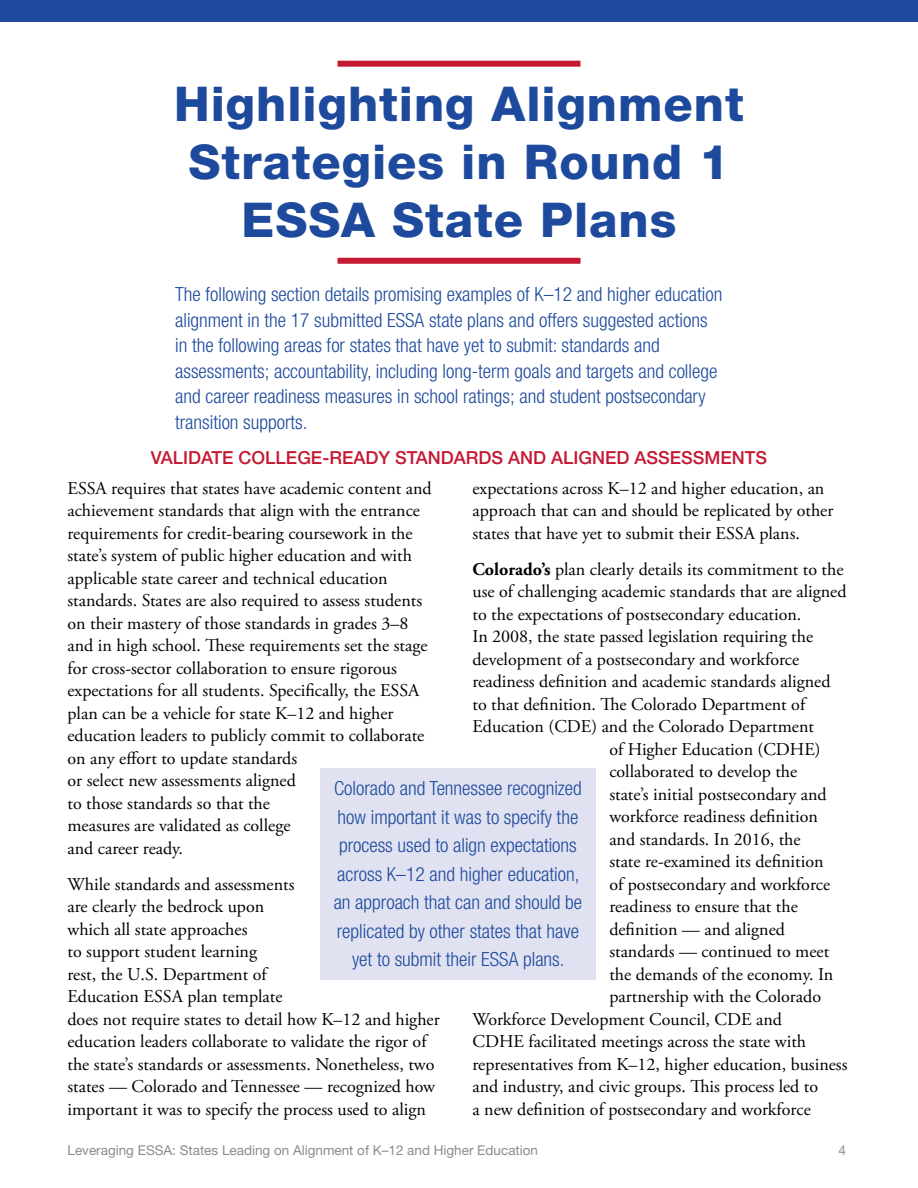
<style>
.page{position:relative;width:918px;height:1188px;background:#fff}
.page>*{position:absolute;margin:0;border:0;box-sizing:border-box;transform-origin:0 0}
.t1{font:800 48px/58.2px "Helvetica Neue LT Std";letter-spacing:.02em;color:#1d4a9c;text-align:center}
.t2{font:300 condensed 19.5px/28.5px "Helvetica Neue LT Std";color:#1d4a9c}
.t3{font:18px/22.5px "Adobe Garamond Pro";color:#000}
.t4{font:500 18px "Helvetica Neue LT Std";color:#c51932}
.t5{font:13.5px "Helvetica Neue LT Std";color:#8a8c8e}
.s1{font-weight:700}
</style>
<div class="page">
<div style="left:0;top:0;width:918px;height:22px;background:#1d4a9c"></div>
<div style="left:338px;top:61px;width:242px;height:6px;background:#c51932"></div>
<div style="left:338px;top:258px;width:242px;height:6px;background:#c51932"></div>
<div style="left:320px;top:768px;width:276px;height:212px;background:#e1e2f1"></div>
<h1 class="t1" style="left:174px;top:74px;width:571px">Highlighting Alignment<br>Strategies in Round 1<br>ESSA State Plans</h1>
<p class="t2" style="left:175px;top:281px;width:549px;line-height:25.5px">The following section details promising examples of K–12 and higher education alignment in the 17 submitted ESSA state plans and offers suggested actions in the following areas for states that have yet to submit: standards and assessments; accountability, including long-term goals and targets and college and career readiness measures in school ratings; and student postsecondary transition supports.</p>
<p class="t4" style="left:151px;top:447px;width:618px">VALIDATE COLLEGE-READY STANDARDS AND ALIGNED ASSESSMENTS</p>
<p class="t3" style="left:67px;top:477px;width:366px">ESSA requires that states have academic content and achievement standards that align with the entrance requirements for credit-bearing coursework in the state’s system of public higher education and with applicable state career and technical education standards. States are also required to assess students on their mastery of those standards in grades 3–8 and in high school. These requirements set the stage for cross-sector collaboration to ensure rigorous expectations for all students. Specifically, the ESSA plan can be a vehicle for state K–12 and higher education leaders to publicly commit to collaborate on any effort to update standards<br>or select new assessments aligned<br>to those standards so that the<br>measures are validated as college<br>and career ready.</p>
<p class="t3" style="left:67px;top:873px;width:374px">While standards and assessments<br>are clearly the bedrock upon<br>which all state approaches<br>to support student learning<br>rest, the U.S. Department of<br>Education ESSA plan template<br>does not require states to detail how K–12 and higher education leaders collaborate to validate the rigor of the state’s standards or assessments. Nonetheless, two states — Colorado and Tennessee — recognized how important it was to specify the process used to align</p>
<p class="t3" style="left:472px;top:477px;width:362px">expectations across K–12 and higher education, an approach that can and should be replicated by other states that have yet to submit their ESSA plans.</p>
<p class="t3" style="left:472px;top:558px;width:373px"><span class="s1">Colorado’s</span> plan clearly details its commitment to the</p>
<p class="t3" style="left:472px;top:581px;width:376px">use of challenging academic standards that are aligned</p>
<p class="t3" style="left:472px;top:603px;width:330px">to the expectations of postsecondary education.</p>
<p class="t3" style="left:472px;top:626px;width:342px">In 2008, the state passed legislation requiring the</p>
<p class="t3" style="left:472px;top:648px;width:328px">development of a postsecondary and workforce</p>
<p class="t3" style="left:472px;top:671px;width:360px">readiness definition and academic standards aligned</p>
<p class="t3" style="left:472px;top:693px;width:334px">to that definition. The Colorado Department of</p>
<p class="t3" style="left:472px;top:716px;width:343px">Education (CDE) and the Colorado Department</p>
<p class="t3" style="left:609px;top:738px;width:213px">of Higher Education (CDHE)</p>
<p class="t3" style="left:609px;top:761px;width:190px">collaborated to develop the</p>
<p class="t3" style="left:609px;top:783px;width:219px">state’s initial postsecondary and</p>
<p class="t3" style="left:609px;top:806px;width:210px">workforce readiness definition</p>
<p class="t3" style="left:609px;top:828px;width:193px">and standards. In 2016, the</p>
<p class="t3" style="left:609px;top:851px;width:216px">state re-examined its definition</p>
<p class="t3" style="left:609px;top:873px;width:222px">of postsecondary and workforce</p>
<p class="t3" style="left:609px;top:896px;width:190px">readiness to ensure that the</p>
<p class="t3" style="left:609px;top:918px;width:177px">definition — and aligned</p>
<p class="t3" style="left:609px;top:941px;width:221px">standards — continued to meet</p>
<p class="t3" style="left:609px;top:963px;width:226px">the demands of the economy. In</p>
<p class="t3" style="left:609px;top:986px;width:213px">partnership with the Colorado</p>
<p class="t3" style="left:472px;top:1008px;width:311px">Workforce Development Council, CDE and</p>
<p class="t3" style="left:472px;top:1031px;width:335px">CDHE facilitated meetings across the state with</p>
<p class="t3" style="left:472px;top:1053px;width:377px">representatives from K–12, higher education, business</p>
<p class="t3" style="left:472px;top:1076px;width:347px">and industry, and civic groups. This process led to</p>
<p class="t3" style="left:472px;top:1098px;width:340px">a new definition of postsecondary and workforce</p>
<p class="t2" style="left:334px;top:774px;width:250px;text-align:center">Colorado and Tennessee recognized how important it was to specify the process used to align expectations across K–12 and higher education, an approach that can and should be replicated by other states that have yet to submit their ESSA plans.</p>
<p class="t5" style="left:68px;top:1142px;width:472px">Leveraging ESSA: States Leading on Alignment of K–12 and Higher Education</p>
<p class="t5" style="left:838px;top:1142px;width:9px">4</p>
</div>
